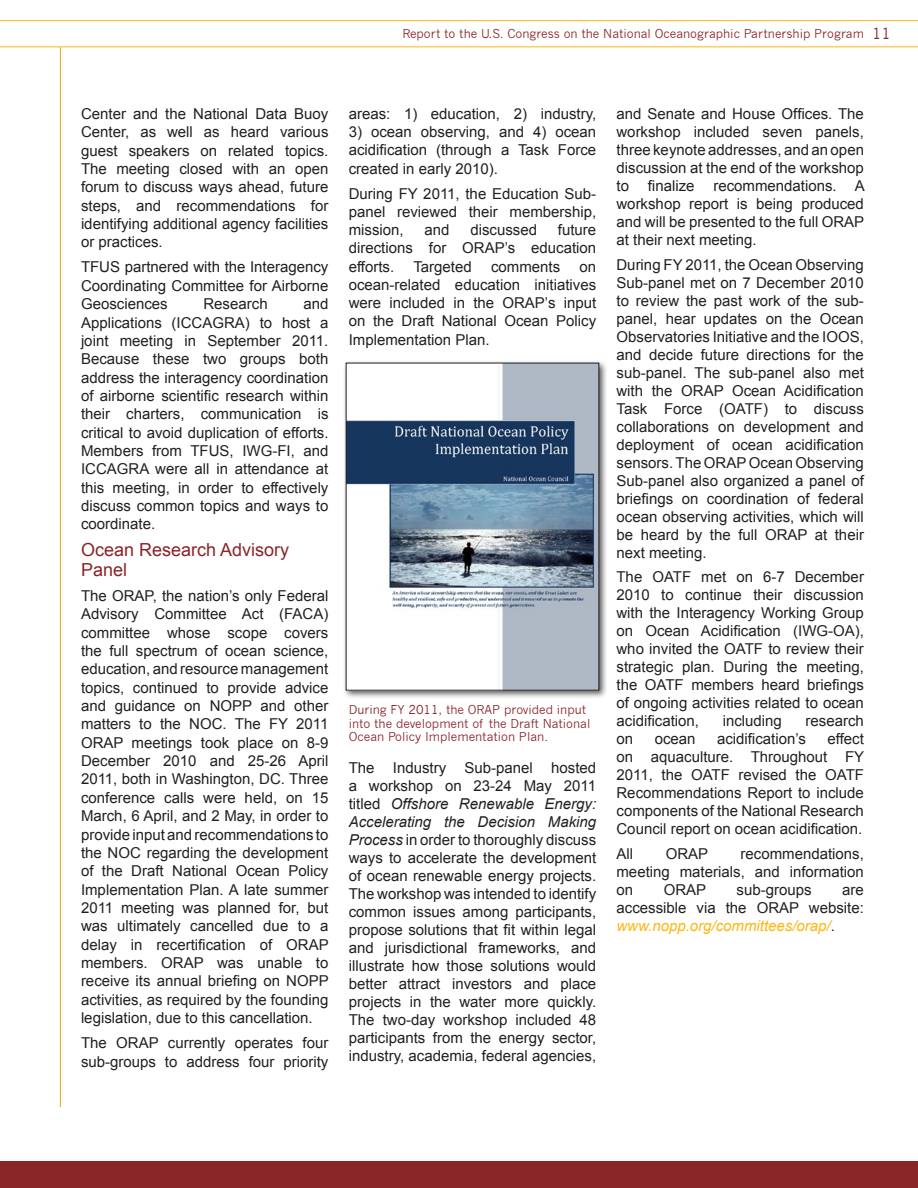
<style>
.page{position:relative;width:918px;height:1188px;background:#fff}
.page>*{position:absolute;margin:0;border:0;box-sizing:border-box;transform-origin:0 0}
.Head_2{font:18px/19.8px "Arial";color:#8a2528}
.Body1{font:15px/18px "Arial";color:#231f20;text-align:justify}
.t1{font:12px/13.5px "News Gothic";color:#8a2528}
.s1{font-size:15px}
.s2{font-style:italic}
.s3{font-style:italic;color:#fcb814}
</style>
<div class="page">
<hr style="left:60px;top:47px;width:1px;height:1060px;background:#e7a512">
<div style="left:0;top:1161px;width:918px;height:27px;background:#8a2528"></div>
<svg style="left:0;top:20px;width:918px;height:27px"></svg>
<div style="left:343px;top:359px;width:265px;height:340px;background:#231f20;opacity:.75"></div>
<img style="left:348px;top:365px;width:249px;height:323px">
<div style="left:346px;top:363px;width:253px;height:327px;border:1px solid #231f20"></div>
<p class="t1" style="left:403px;top:27px;width:490px">Report to the U.S. Congress on the National Oceanographic Partnership Program <span class="s1">11</span></p>
<p class="Body1" style="left:81px;top:104px;width:249px">Center and the National Data Buoy Center, as well as heard various guest speakers on related topics.<br>The meeting closed with an open forum to discuss ways ahead, future steps, and recommendations for identifying additional agency facilities or practices.</p>
<p class="Body1" style="left:81px;top:258px;width:249px">TFUS partnered with the Interagency Coordinating Committee for Airborne Geosciences</p>
<p class="Body1" style="left:81px;top:295px;width:249px;text-indent:222px">and Applications (ICCAGRA) to host a joint meeting in September 2011.<br>Because these two groups both address the interagency coordination of airborne scientific research within their charters, communication is critical to avoid duplication of efforts.<br>Members from TFUS, IWG-FI, and ICCAGRA were all in attendance at this meeting, in order to effectively discuss common topics and ways to coordinate.</p>
<p class="Head_2" style="left:81px;top:540px;width:210px">Ocean Research Advisory<br>Panel</p>
<p class="Body1" style="left:81px;top:587px;width:249px">The ORAP, the nation’s only Federal Advisory Committee Act (FACA) committee whose scope covers the full spectrum of ocean science, education, and resource management topics, continued to provide advice and guidance on NOPP and other matters to the NOC. The FY 2011<br>ORAP meetings took place on 8-9<br>December 2010 and 25-26 April 2011, both in Washington, DC. Three conference calls were held, on 15<br>March, 6 April, and 2 May, in order to provide input and recommendations to the NOC regarding the development of the Draft National Ocean Policy Implementation Plan. A late summer 2011 meeting was planned for, but was ultimately cancelled due to a delay in recertification of ORAP members. ORAP was unable to receive its annual briefing on NOPP activities, as required by the founding legislation, due to this cancellation.</p>
<p class="Body1" style="left:81px;top:1034px;width:249px">The ORAP currently operates four sub-groups to address four priority</p>
<p class="Body1" style="left:203px;top:295px;width:66px">Research</p>
<p class="Body1" style="left:349px;top:105px;width:249px">areas: 1) education, 2) industry,</p>
<p class="Body1" style="left:349px;top:123px;width:249px">3) ocean observing, and 4) ocean acidification (through a Task Force created in early 2010).</p>
<p class="Body1" style="left:349px;top:184px;width:249px">During FY 2011, the Education Sub&shy;panel reviewed their membership, mission,</p>
<p class="Body1" style="left:349px;top:221px;width:249px;text-indent:209px">future directions for ORAP’s education efforts.</p>
<p class="Body1" style="left:425px;top:221px;width:27px">and</p>
<p class="Body1" style="left:470px;top:221px;width:68px">discussed</p>
<p class="Body1" style="left:413px;top:257px;width:60px">Targeted</p>
<p class="Body1" style="left:491px;top:257px;width:71px">comments</p>
<p class="Body1" style="left:349px;top:257px;width:249px;text-indent:231px">on ocean-related education initiatives were included in the ORAP’s input on the Draft National Ocean Policy Implementation Plan.</p>
<p class="t1" style="left:349px;top:703px;width:243px">During FY 2011, the ORAP provided input into the development of the Draft National<br>Ocean Policy Implementation Plan.</p>
<p class="Body1" style="left:349px;top:759px;width:249px">The Industry Sub-panel hosted a workshop on 23-24 May 2011 titled <span class="s2">Offshore Renewable Energy:<br>Accelerating the Decision Making Process</span> in order to thoroughly discuss ways to accelerate the development of ocean renewable energy projects.<br>The workshop was intended to identify common issues among participants, propose solutions that fit within legal and jurisdictional frameworks, and illustrate how those solutions would better attract investors and place projects in the water more quickly.<br>The two-day workshop included 48 participants from the energy sector, industry, academia, federal agencies,</p>
<p class="Body1" style="left:616px;top:105px;width:249px">and Senate and House Offices. The workshop included seven panels, three keynote addresses, and an open discussion at the end of the workshop to</p>
<p class="Body1" style="left:648px;top:177px;width:48px">finalize</p>
<p class="Body1" style="left:616px;top:177px;width:250px;text-indent:97px">recommendations. A workshop report is being produced and will be presented to the full ORAP at their next meeting.</p>
<p class="Body1" style="left:616px;top:255px;width:249px">During FY 2011, the Ocean Observing Sub-panel met on 7 December 2010 to review the past work of the sub&shy;panel, hear updates on the Ocean Observatories Initiative and the IOOS, and decide future directions for the sub-panel. The sub-panel also met with the ORAP Ocean Acidification Task Force (OATF) to discuss collaborations on development and deployment of ocean acidification sensors. The ORAP Ocean Observing Sub-panel also organized a panel of briefings on coordination of federal ocean observing activities, which will be heard by the full ORAP at their next meeting.</p>
<p class="Body1" style="left:616px;top:568px;width:249px">The OATF met on 6-7 December 2010 to continue their discussion with the Interagency Working Group on Ocean Acidification (IWG-OA), who invited the OATF to review their strategic plan. During the meeting, the OATF members heard briefings of ongoing activities related to ocean acidification,</p>
<p class="Body1" style="left:723px;top:712px;width:61px">including</p>
<p class="Body1" style="left:806px;top:712px;width:60px">research</p>
<p class="Body1" style="left:616px;top:730px;width:249px;text-indent:211px">effect on aquaculture. Throughout FY 2011, the OATF revised the OATF Recommendations Report to include components of the National Research Council report on ocean acidification.</p>
<p class="Body1" style="left:616px;top:845px;width:18px">All</p>
<p class="Body1" style="left:666px;top:845px;width:44px">ORAP</p>
<p class="Body1" style="left:616px;top:730px;width:18px">on</p>
<p class="Body1" style="left:655px;top:730px;width:42px">ocean</p>
<p class="Body1" style="left:717px;top:730px;width:90px">acidification’s</p>
<p class="Body1" style="left:616px;top:845px;width:249px;text-indent:124px">recommendations, meeting materials, and information on</p>
<p class="Body1" style="left:664px;top:881px;width:44px">ORAP</p>
<p class="Body1" style="left:737px;top:881px;width:77px">sub-groups</p>
<p class="Body1" style="left:616px;top:881px;width:249px;text-indent:226px">are accessible via the ORAP website: <span class="s3">www.nopp.org/committees/orap/</span>.</p>
</div>
